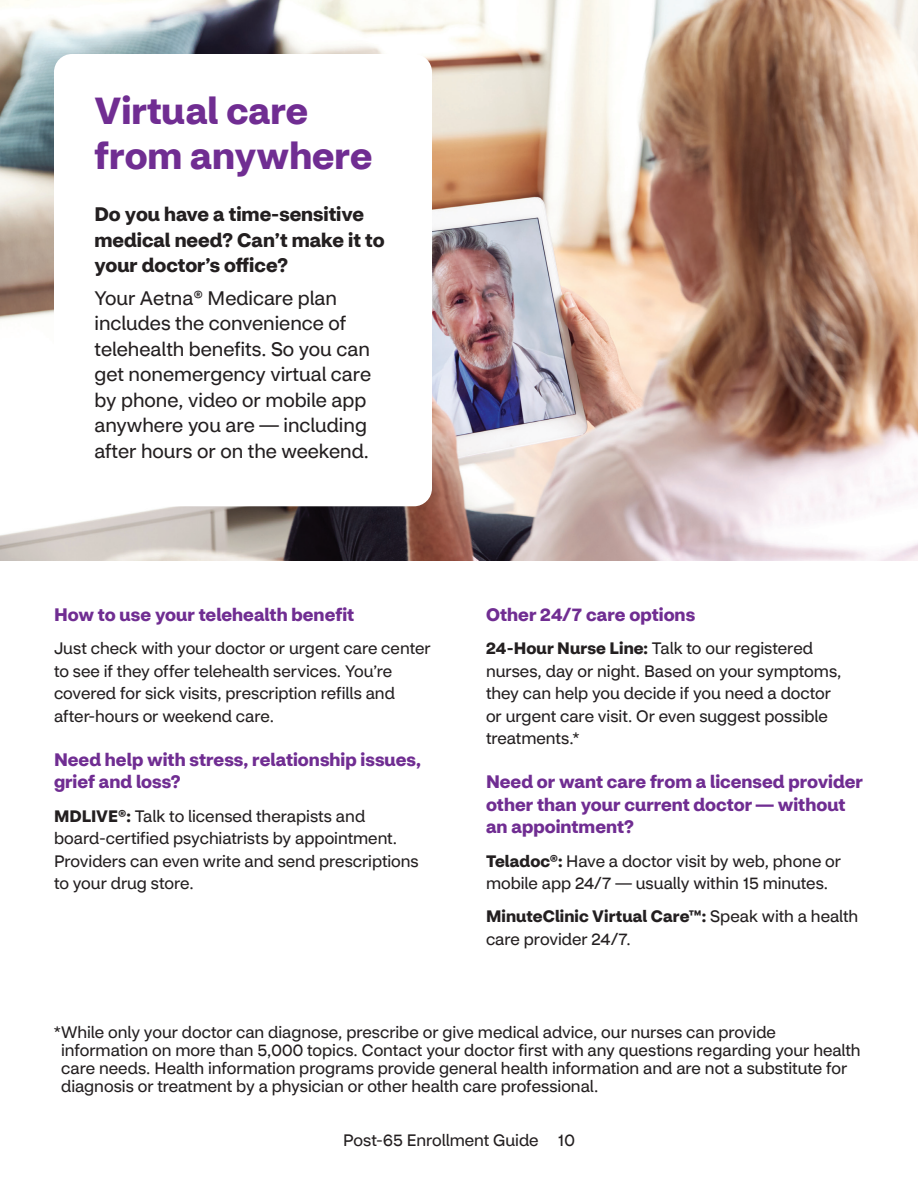
<style>
.page{position:relative;width:918px;height:1188px;background:#fff}
.page>*{position:absolute;margin:0;border:0;box-sizing:border-box;transform-origin:0 0}
.t1{font:700 37.5px/45px "CVS Health Sans";color:#702d92}
.t2{font:19.5px/25.5px "CVS Health Sans";color:#231f20}
.t3{font:700 19.5px/25.5px "CVS Health Sans";color:#231f20}
.t4{font:700 18px/22.5px "CVS Health Sans";color:#702d92}
.t5{font:16.5px/22.5px "CVS Health Sans";color:#231f20}
.s1{font-weight:700}
</style>
<div class="page">
<img style="left:0;top:0;width:918px;height:560px">
<div style="left:54px;top:54px;width:378px;height:452px;background:#fff;border-radius:18px"></div>
<h2 class="t1" style="left:94px;top:88px;width:279px">Virtual care from anywhere</h2>
<p class="t3" style="left:94px;top:202px;width:292px">Do you have a time-sensitive medical need? Can’t make it to your doctor’s office?</p>
<p class="t2" style="left:94px;top:285px;width:278px">Your Aetna® Medicare plan includes the convenience of telehealth benefits. So you can get nonemergency virtual care by phone, video or mobile app anywhere you are — including after hours or on the weekend.</p>
<h3 class="t4" style="left:54px;top:603px;width:302px">How to use your telehealth benefit</h3>
<p class="t5" style="left:54px;top:637px;width:378px">Just check with your doctor or urgent care center to see if they offer telehealth services. You’re covered for sick visits, prescription refills and after-hours or weekend care.</p>
<h3 class="t4" style="left:54px;top:748px;width:369px">Need help with stress, relationship issues, grief and loss?</h3>
<p class="t5" style="left:54px;top:805px;width:366px"><span class="s1">MDLIVE®:</span> Talk to licensed therapists and board-certified psychiatrists by appointment.<br>Providers can even write and send prescriptions to your drug store.</p>
<h3 class="t4" style="left:486px;top:603px;width:211px">Other 24/7 care options</h3>
<p class="t5" style="left:486px;top:637px;width:357px"><span class="s1">24-Hour Nurse Line:</span> Talk to our registered nurses, day or night. Based on your symptoms, they can help you decide if you need a doctor or urgent care visit. Or even suggest possible treatments.*</p>
<h3 class="t4" style="left:486px;top:771px;width:378px">Need or want care from a licensed provider other than your current doctor — without an appointment?</h3>
<p class="t5" style="left:486px;top:850px;width:357px"><span class="s1">Teladoc®:</span> Have a doctor visit by web, phone or mobile app 24/7 — usually within 15 minutes.</p>
<p class="t5" style="left:486px;top:905px;width:374px"><span class="s1">MinuteClinic Virtual Care™:</span> Speak with a health care provider 24/7.</p>
<p class="t5" style="left:61px;top:1023px;width:801px;line-height:18px;text-indent:-7px">*While only your doctor can diagnose, prescribe or give medical advice, our nurses can provide information on more than 5,000 topics. Contact your doctor first with any questions regarding your health care needs. Health information programs provide general health information and are not a substitute for diagnosis or treatment by a physician or other health care professional.</p>
<p class="t5" style="left:343px;top:1129px;width:233px">Post-65 Enrollment Guide 10</p>
</div>
